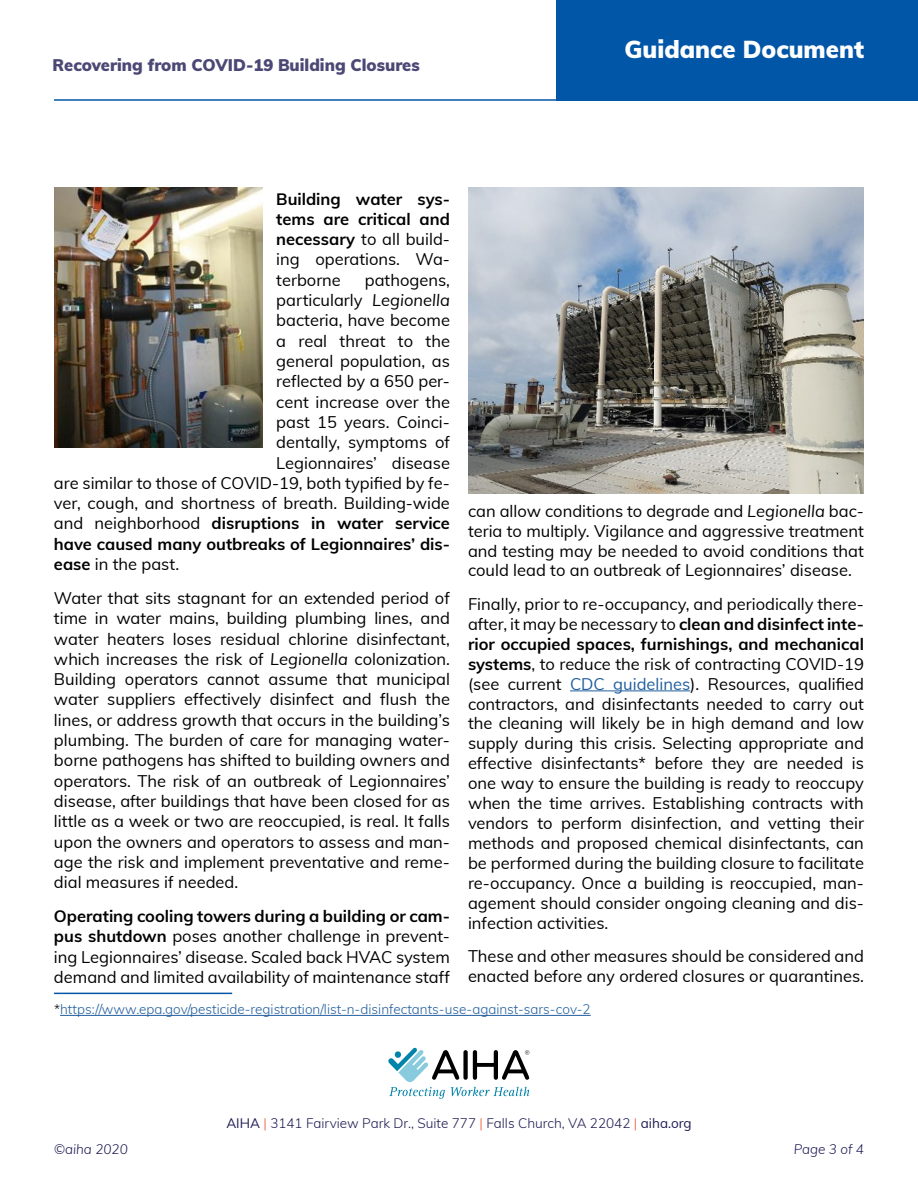
<style>
.page{position:relative;width:918px;height:1188px;background:#fff}
.page>*{position:absolute;margin:0;border:0;box-sizing:border-box;transform-origin:0 0}
.t1{font:900 24px "Muli";color:#fff}
.t2{font:16.5px/20px "Muli";color:#000;text-align:justify}
.t3{font:700 16.5px/20.2px "Muli";color:#000;text-align:justify}
.t4{font:900 16.5px "Muli";color:#4b4875}
.t5{font:300 13.5px "Muli";color:#215e9e}
.t6{font:300 13.5px "Muli";color:#1e1a53}
.t7{font:italic 300 13.5px "Muli";color:#1e1a53}
.s1{font-weight:400}
.s2{font-style:italic}
.s3{font-weight:700}
.s4{color:#215e9e}
.s5{color:#000}
.s6{color:#f0512a}
</style>
<div class="page">
<svg style="left:388px;top:1048px;width:142px;height:51px"></svg>
<hr style="left:54px;top:99px;width:537px;height:2px;background:#0256a7">
<div style="left:556px;top:0;width:362px;height:101px;background:#0256a7"></div>
<hr style="left:570px;top:690px;width:120px;height:1px;background:#215e9e">
<img style="left:468px;top:188px;width:396px;height:305px">
<img style="left:54px;top:188px;width:209px;height:260px">
<hr style="left:54px;top:993px;width:178px;height:1px;background:#0256a7">
<hr style="left:60px;top:1015px;width:531px;height:1px;background:#215e9e">
<p class="t4" style="left:52px;top:52px;width:369px">Recovering from COVID-19 Building Closures</p>
<h1 class="t1" style="left:625px;top:31px;width:241px">Guidance Document</h1>
<p class="t3" style="left:276px;top:188px;width:175px">Building water sys&shy;tems are critical and necessary <span class="s1">to all build&shy;ing operations. Wa&shy;terborne</span></p>
<p class="t2" style="left:365px;top:269px;width:87px">pathogens,</p>
<p class="t2" style="left:276px;top:289px;width:175px">particularly <span class="s2">Legionella</span></p>
<p class="t2" style="left:276px;top:310px;width:175px">bacteria, have become</p>
<p class="t2" style="left:276px;top:330px;width:175px">a real threat to the</p>
<p class="t2" style="left:276px;top:350px;width:175px">general population, as</p>
<p class="t2" style="left:276px;top:371px;width:175px">reflected by a 650 per-</p>
<p class="t2" style="left:276px;top:391px;width:175px">cent increase over the</p>
<p class="t2" style="left:276px;top:411px;width:175px">past 15 years. Coinci-</p>
<p class="t2" style="left:276px;top:432px;width:175px">dentally, symptoms of</p>
<p class="t2" style="left:276px;top:452px;width:175px">Legionnaires’ disease</p>
<p class="t2" style="left:54px;top:472px;width:397px">are similar to those of COVID-19, both typified by fe-</p>
<p class="t2" style="left:54px;top:492px;width:397px">ver, cough, and shortness of breath. Building-wide</p>
<p class="t3" style="left:54px;top:513px;width:397px"><span class="s1">and neighborhood</span> disruptions in water service</p>
<p class="t3" style="left:54px;top:533px;width:398px">have caused many outbreaks of Legionnaires’ dis-</p>
<p class="t2" style="left:54px;top:553px;width:127px"><span class="s3">ease</span> in the past.</p>
<p class="t2" style="left:54px;top:587px;width:398px">Water that sits stagnant for an extended period of time in water mains, building plumbing lines, and water heaters loses residual chlorine disinfectant, which increases the risk of <span class="s2">Legionella</span> colonization.<br>Building operators cannot assume that municipal water suppliers effectively disinfect and flush the lines, or address growth that occurs in the building’s plumbing. The burden of care for managing water&shy;borne pathogens has shifted to building owners and operators. The risk of an outbreak of Legionnaires’ disease, after buildings that have been closed for as little as a week or two are reoccupied, is real. It falls upon the owners and operators to assess and man&shy;age the risk and implement preventative and reme&shy;dial measures if needed.</p>
<p class="t2" style="left:54px;top:905px;width:398px"><span class="s3">Operating cooling towers during a building or cam&shy;pus shutdown</span> poses another challenge in prevent&shy;ing Legionnaires’ disease. Scaled back HVAC system demand and limited availability of maintenance staff</p>
<p class="t2" style="left:468px;top:500px;width:398px">can allow conditions to degrade and <span class="s2">Legionella</span> bac&shy;teria to multiply. Vigilance and aggressive treatment and testing may be needed to avoid conditions that could lead to an outbreak of Legionnaires’ disease.</p>
<p class="t2" style="left:468px;top:593px;width:398px">Finally, prior to re-occupancy, and periodically there&shy;after, it may be necessary to <span class="s3">clean and disinfect inte&shy;rior occupied spaces, furnishings, and mechanical systems</span>, to reduce the risk of contracting COVID-19 (see current <span class="s4">CDC guidelines</span>). Resources, qualified contractors, and disinfectants needed to carry out the cleaning will likely be in high demand and low supply during this crisis. Selecting appropriate and effective disinfectants* before they are needed is one way to ensure the building is ready to reoccupy when the time arrives. Establishing contracts with vendors to perform disinfection, and vetting their methods and proposed chemical disinfectants, can be performed during the building closure to facilitate re-occupancy. Once a building is reoccupied, man&shy;agement should consider ongoing cleaning and dis&shy;infection activities.</p>
<p class="t2" style="left:468px;top:946px;width:398px">These and other measures should be considered and enacted before any ordered closures or quarantines.</p>
<p class="t5" style="left:54px;top:1000px;width:538px"><span class="s5">*</span>https://www.epa.gov/pesticide-registration/list-n-disinfectants-use-against-sars-cov-2</p>
<p class="t6" style="left:226px;top:1113px;width:467px"><span class="s1">AIHA</span> <span class="s6">|</span> 3141 Fairview Park Dr., Suite 777 <span class="s6">|</span> Falls Church, VA 22042 <span class="s6">|</span> <span class="s1">aiha.org</span></p>
<p class="t7" style="left:54px;top:1140px;width:75px">©aiha 2020</p>
<p class="t7" style="left:794px;top:1140px;width:72px">Page 3 of 4</p>
</div>
